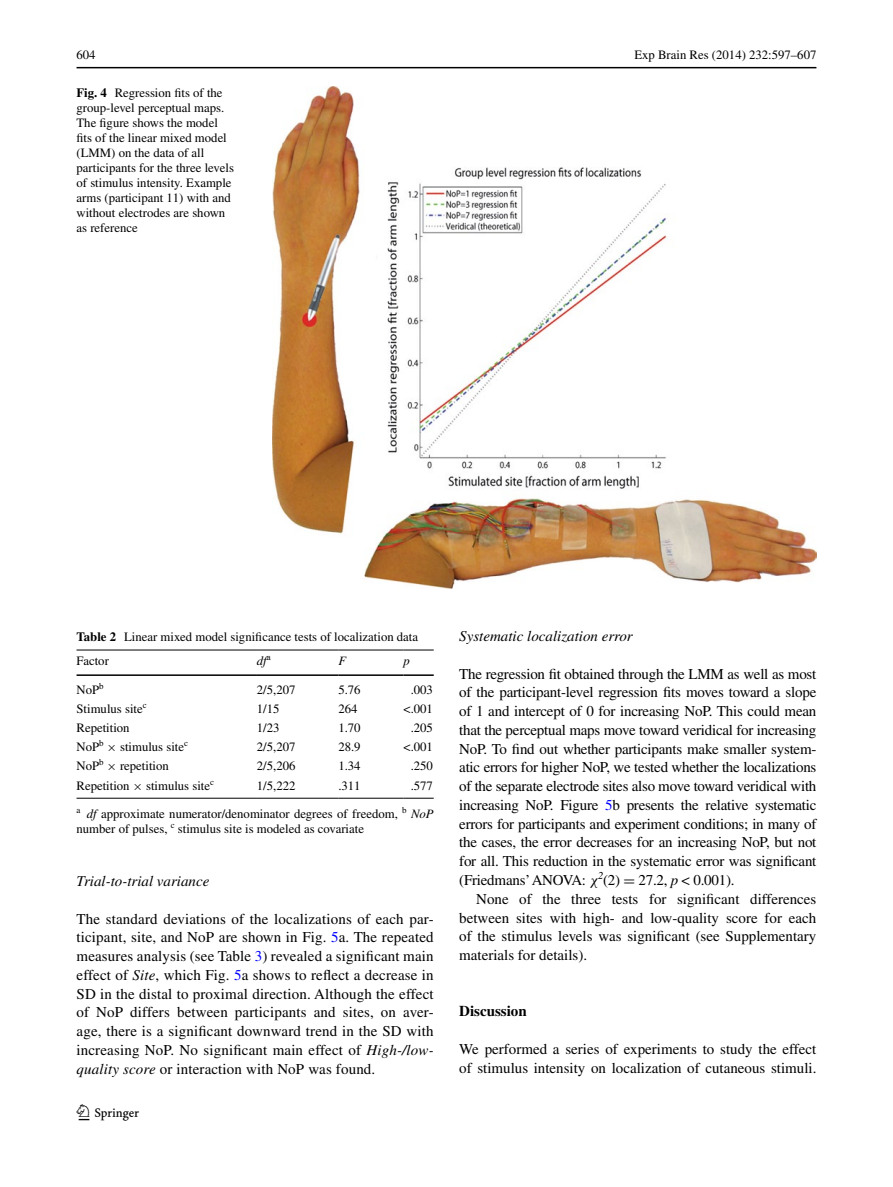
<style>
.page{position:relative;width:893px;height:1187px;background:#fff}
.page>*{position:absolute;margin:0;border:0;box-sizing:border-box;transform-origin:0 0}
.t1{font:22.5px "Springnew";color:#000}
.t2{font:15px/18.8px "Times";color:#000;text-align:justify}
.t3{font:italic 15px "Times";color:#000}
.t4{font:700 15px "Times";color:#000}
.t5{font:12.75px/15px "Times";color:#000}
.t6{font:italic 12.75px "Times";color:#000}
.s1{font-weight:700}
.s2{font-family:"MTSY"}
.s3{font-style:italic}
.s4{color:#00f}
.s5{font-family:"MTMI"}
</style>
<div class="page">
<hr style="left:77px;top:67px;width:739px;height:1px;background:#000">
<hr style="left:77px;top:649px;width:180px;height:1px;background:#000">
<hr style="left:77px;top:674px;width:180px;height:2px;background:#000">
<hr style="left:257px;top:649px;width:81px;height:1px;background:#000">
<hr style="left:257px;top:674px;width:81px;height:2px;background:#000">
<hr style="left:338px;top:649px;width:65px;height:1px;background:#000">
<hr style="left:338px;top:674px;width:65px;height:2px;background:#000">
<hr style="left:403px;top:649px;width:31px;height:1px;background:#000">
<hr style="left:403px;top:674px;width:31px;height:2px;background:#000">
<hr style="left:77px;top:797px;width:180px;height:1px;background:#000">
<hr style="left:257px;top:797px;width:81px;height:1px;background:#000">
<hr style="left:338px;top:797px;width:65px;height:1px;background:#000">
<hr style="left:403px;top:797px;width:31px;height:1px;background:#000">
<img style="left:272px;top:87px;width:544px;height:501px">
<p class="t5" style="left:77px;top:48px;width:21px">604</p>
<p class="t5" style="left:634px;top:48px;width:184px">Exp Brain Res (2014) 232:597–607</p>
<p class="t5" style="left:77px;top:85px;width:159px"><span class="s1">Fig. 4</span> Regression fits of the group-level perceptual maps.<br>The figure shows the model fits of the linear mixed model (LMM) on the data of all participants for the three levels of stimulus intensity. Example arms (participant 11) with and without electrodes are shown as reference</p>
<p class="t5" style="left:77px;top:628px;width:343px"><span class="s1">Table 2</span> Linear mixed model significance tests of localization data</p>
<p class="t5" style="left:77px;top:653px;width:34px">Factor</p>
<p class="t6" style="left:257px;top:654px;width:15px">df<sup>a</sup></p>
<p class="t6" style="left:338px;top:654px;width:9px">F</p>
<p class="t6" style="left:403px;top:654px;width:8px">p</p>
<p class="t5" style="left:77px;top:682px;width:29px">NoP<sup>b</sup></p>
<p class="t5" style="left:257px;top:682px;width:40px">2/5,207</p>
<p class="t5" style="left:338px;top:682px;width:24px">5.76</p>
<p class="t5" style="left:411px;top:682px;width:24px">.003</p>
<p class="t5" style="left:77px;top:701px;width:72px">Stimulus site<sup>c</sup></p>
<p class="t5" style="left:257px;top:701px;width:24px">1/15</p>
<p class="t5" style="left:338px;top:701px;width:21px">264</p>
<p class="t5" style="left:403px;top:701px;width:31px">&lt;.001</p>
<p class="t5" style="left:77px;top:720px;width:55px">Repetition</p>
<p class="t5" style="left:257px;top:720px;width:24px">1/23</p>
<p class="t5" style="left:338px;top:720px;width:24px">1.70</p>
<p class="t5" style="left:411px;top:720px;width:24px">.205</p>
<p class="t5" style="left:77px;top:739px;width:113px">NoP<sup>b</sup> <span class="s2">×</span> stimulus site<sup>c</sup></p>
<p class="t5" style="left:257px;top:739px;width:40px">2/5,207</p>
<p class="t5" style="left:338px;top:739px;width:24px">28.9</p>
<p class="t5" style="left:403px;top:739px;width:31px">&lt;.001</p>
<p class="t5" style="left:77px;top:758px;width:94px">NoP<sup>b</sup> <span class="s2">×</span> repetition</p>
<p class="t5" style="left:257px;top:758px;width:40px">2/5,206</p>
<p class="t5" style="left:338px;top:758px;width:24px">1.34</p>
<p class="t5" style="left:411px;top:758px;width:24px">.250</p>
<p class="t5" style="left:77px;top:777px;width:139px">Repetition <span class="s2">×</span> stimulus site<sup>c</sup></p>
<p class="t5" style="left:257px;top:777px;width:40px">1/5,222</p>
<p class="t5" style="left:338px;top:777px;width:24px">.311</p>
<p class="t5" style="left:411px;top:777px;width:24px">.577</p>
<p class="t5" style="left:77px;top:805px;width:359px"><sup>a</sup> <span class="s3">df</span> approximate numerator/denominator degrees of freedom, <sup>b</sup> <span class="s3">NoP </span>number of pulses, <sup>c</sup> stimulus site is modeled as covariate</p>
<p class="t3" style="left:77px;top:872px;width:134px">Trial‑to‑trial variance</p>
<p class="t2" style="left:77px;top:909px;width:359px">The standard deviations of the localizations of each par&shy;ticipant, site, and NoP are shown in Fig. <span class="s4">5</span>a. The repeated measures analysis (see Table <span class="s4">3</span>) revealed a significant main effect of <span class="s3">Site</span>, which Fig. <span class="s4">5</span>a shows to reflect a decrease in SD in the distal to proximal direction. Although the effect of NoP differs between participants and sites, on aver&shy;age, there is a significant downward trend in the SD with increasing NoP. No significant main effect of <span class="s3">High-/low&shy;quality score</span> or interaction with NoP was found.</p>
<h1 class="t1" style="left:79px;top:1104px;width:62px">1 3</h1>
<p class="t3" style="left:459px;top:627px;width:175px">Systematic localization error</p>
<p class="t2" style="left:459px;top:664px;width:359px">The regression fit obtained through the LMM as well as most of the participant-level regression fits moves toward a slope of 1 and intercept of 0 for increasing NoP. This could mean that the perceptual maps move toward veridical for increasing NoP. To find out whether participants make smaller system&shy;atic errors for higher NoP, we tested whether the localizations of the separate electrode sites also move toward veridical with increasing NoP. Figure <span class="s4">5</span>b presents the relative systematic errors for participants and experiment conditions; in many of the cases, the error decreases for an increasing NoP, but not for all. This reduction in the systematic error was significant (Friedmans’ ANOVA: <span class="s5">χ</span><sup>2</sup>(2) <span class="s2">=</span> 27.2, <span class="s3">p</span> &lt; 0.001).</p>
<p class="t2" style="left:459px;top:889px;width:359px;text-indent:17px">None of the three tests for significant differences between sites with high- and low-quality score for each of the stimulus levels was significant (see Supplementary materials for details).</p>
<p class="t4" style="left:459px;top:1002px;width:69px">Discussion</p>
<p class="t2" style="left:459px;top:1039px;width:359px">We performed a series of experiments to study the effect of stimulus intensity on localization of cutaneous stimuli.</p>
</div>
